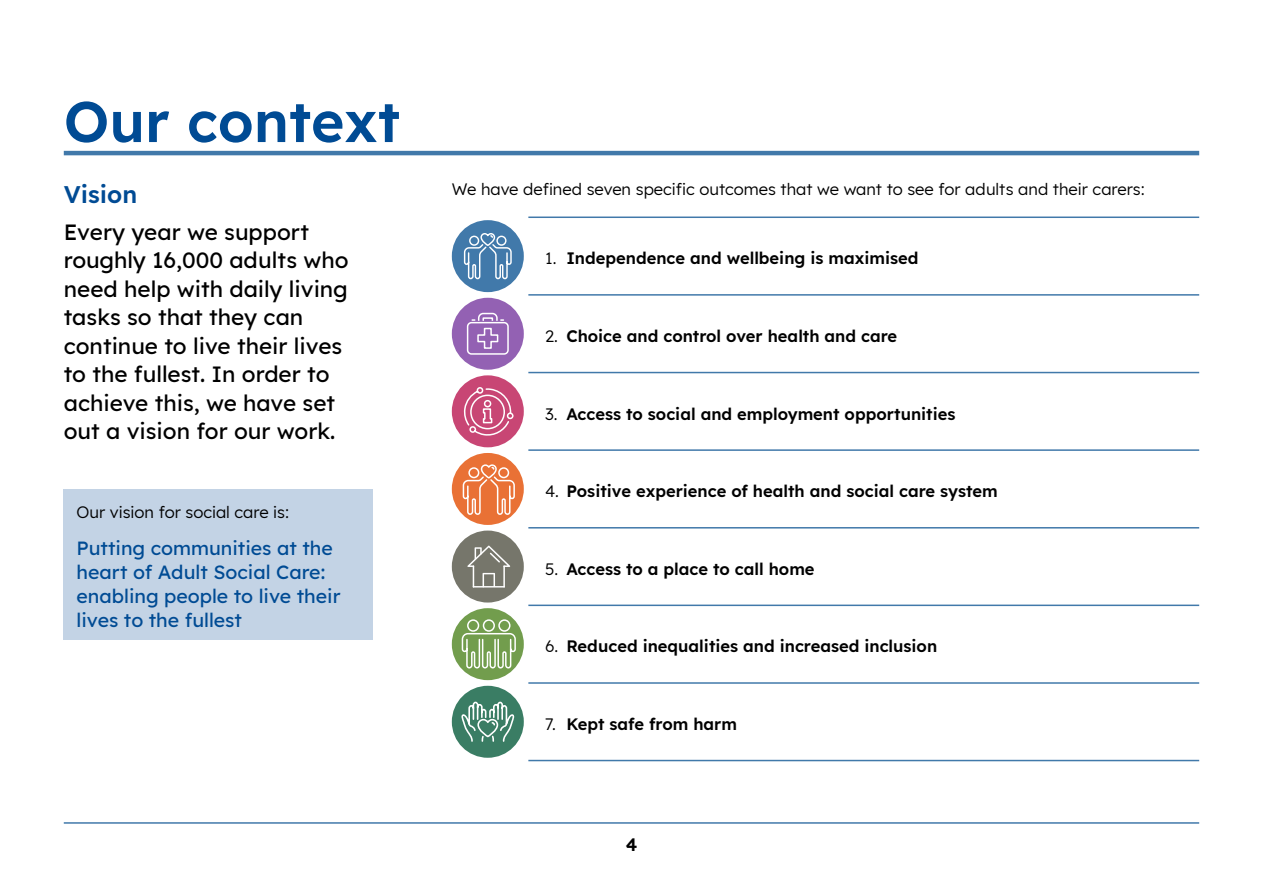
<style>
.page{position:relative;width:1263px;height:893px;background:#fff}
.page>*{position:absolute;margin:0;border:0;box-sizing:border-box;transform-origin:0 0}
.Section_Header{font:600 57px "Lexend";color:#004b94}
.Sub_Header{font:600 24px "Lexend";color:#004b94}
.Intro{font:500 22.5px/28.5px "Lexend";color:#000}
.Pull_Quote{font:500 19.5px/24px "Lexend";color:#004b94}
.t1{font:600 18px "Lexend";color:#000}
.t2{font:600 16.5px "Lexend";color:#000}
.Body{font:16.5px "Lexend";color:#000}
.s1{font-weight:400}
</style>
<div class="page">
<hr style="left:64px;top:151px;width:1135px;height:4px;background:#4179aa">
<hr style="left:64px;top:822px;width:1135px;height:2px;background:#4179aa">
<div style="left:64px;top:489px;width:309px;height:151px;background:#c3d3e5"></div>
<hr style="left:528px;top:217px;width:671px;height:1px;background:#4179aa">
<div style="left:452px;top:220px;width:72px;height:72px;background:#4179aa;border-radius:50%"></div>
<svg style="left:463px;top:233px;width:49px;height:47px"></svg>
<hr style="left:528px;top:294px;width:671px;height:2px;background:#4179aa">
<div style="left:452px;top:298px;width:72px;height:72px;background:#9361b3;border-radius:50%"></div>
<svg style="left:466px;top:312px;width:43px;height:43px"></svg>
<hr style="left:528px;top:372px;width:671px;height:1px;background:#4179aa">
<div style="left:452px;top:375px;width:72px;height:72px;background:#c84674;border-radius:50%"></div>
<svg style="left:464px;top:386px;width:50px;height:50px"></svg>
<hr style="left:528px;top:449px;width:671px;height:2px;background:#4179aa">
<div style="left:452px;top:453px;width:72px;height:72px;background:#e97135;border-radius:50%"></div>
<svg style="left:462px;top:464px;width:54px;height:52px"></svg>
<hr style="left:528px;top:527px;width:671px;height:1px;background:#4179aa">
<div style="left:452px;top:531px;width:72px;height:72px;background:#76766b;border-radius:50%"></div>
<svg style="left:467px;top:545px;width:43px;height:42px"></svg>
<hr style="left:503px;top:565px;width:2px;height:22px;background:#fff">
<hr style="left:473px;top:586px;width:32px;height:1px;background:#fff">
<hr style="left:528px;top:605px;width:671px;height:1px;background:#4179aa">
<div style="left:452px;top:608px;width:72px;height:72px;background:#729d4d;border-radius:50%"></div>
<svg style="left:461px;top:619px;width:56px;height:50px"></svg>
<hr style="left:528px;top:682px;width:671px;height:2px;background:#4179aa">
<div style="left:452px;top:686px;width:72px;height:72px;background:#3a7d64;border-radius:50%"></div>
<svg style="left:461px;top:701px;width:54px;height:41px"></svg>
<hr style="left:528px;top:760px;width:671px;height:1px;background:#4179aa">
<h2 class="Section_Header" style="left:64px;top:78px;width:338px">Our context</h2>
<h3 class="Sub_Header" style="left:64px;top:176px;width:75px">Vision</h3>
<p class="Intro" style="left:64px;top:216px;width:286px">Every year we support roughly 16,000 adults who need help with daily living tasks so that they can continue to live their lives to the fullest. In order to achieve this, we have set out a vision for our work.</p>
<p class="Body" style="left:77px;top:500px;width:214px">Our vision for social care is:</p>
<p class="Pull_Quote" style="left:77px;top:535px;width:266px">Putting communities at the heart of Adult Social Care: enabling people to live their lives to the fullest</p>
<p class="Body" style="left:452px;top:177px;width:694px">We have defined seven specific outcomes that we want to see for adults and their carers:</p>
<p class="t2" style="left:545px;top:246px;width:375px"><span class="s1">1.</span> Independence and wellbeing is maximised</p>
<p class="t2" style="left:545px;top:323px;width:354px"><span class="s1">2.</span> Choice and control over health and care</p>
<p class="t2" style="left:545px;top:401px;width:412px"><span class="s1">3.</span> Access to social and employment opportunities</p>
<p class="t2" style="left:545px;top:479px;width:454px"><span class="s1">4.</span> Positive experience of health and social care system</p>
<p class="t2" style="left:545px;top:556px;width:271px"><span class="s1">5.</span> Access to a place to call home</p>
<p class="t2" style="left:545px;top:634px;width:394px"><span class="s1">6.</span> Reduced inequalities and increased inclusion</p>
<p class="t2" style="left:545px;top:711px;width:193px"><span class="s1">7.</span> Kept safe from harm</p>
<p class="t1" style="left:626px;top:831px;width:13px">4</p>
</div>
